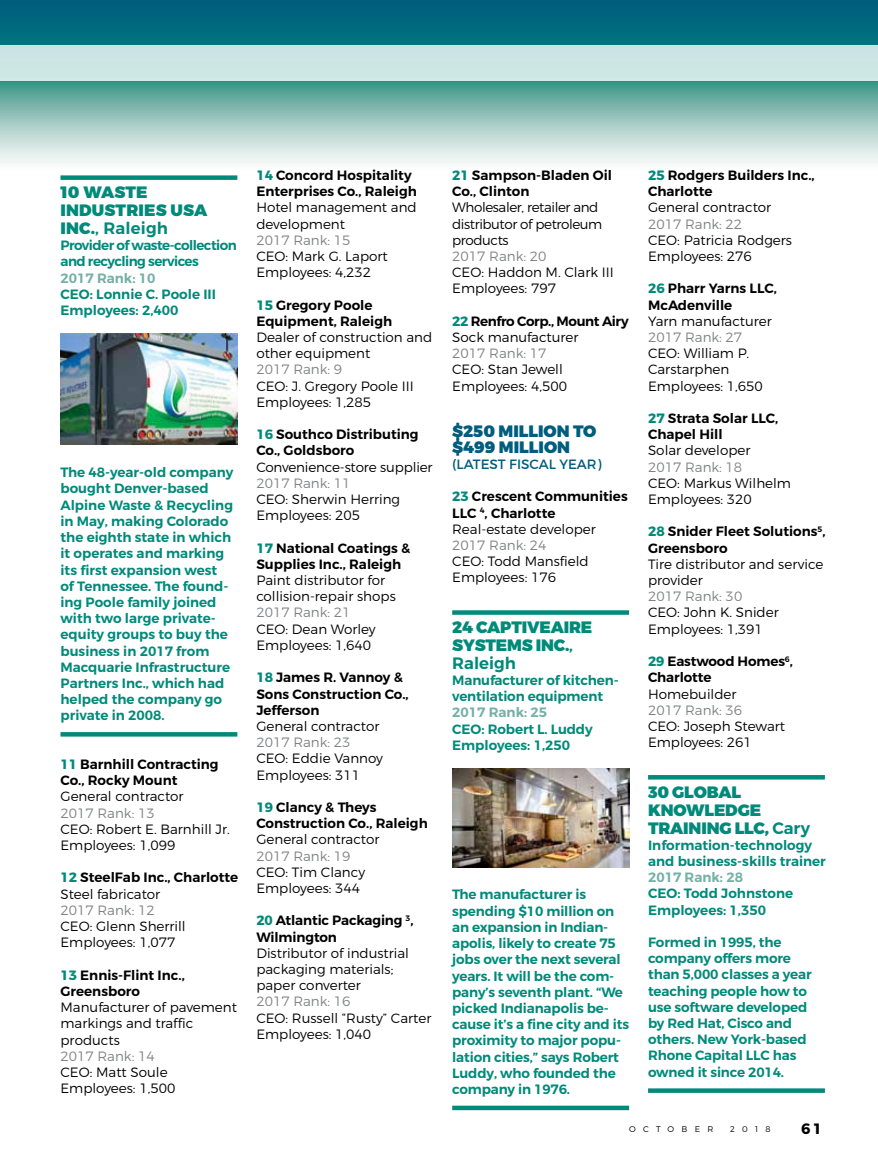
<style>
.page{position:relative;width:878px;height:1175px;background:#fff}
.page>*{position:absolute;margin:0;border:0;box-sizing:border-box;transform-origin:0 0}
.t1{font:900 16.5px/18px "Montserrat";letter-spacing:-.01em;color:#008a7a}
.t2{font:900 16.5px/18px "Montserrat";letter-spacing:.01em;color:#008a7a}
.t3{font:900 16.5px/16.2px "Montserrat";color:#005d7e}
.t4{font:700 15px "Montserrat";color:#000}
.t5{font:300 13.5px/16.2px "Montserrat";color:#000}
.t6{font:600 13.5px/16.2px "Montserrat";letter-spacing:-.01em;color:#008a7a}
.t7{font:600 13.5px/16.2px "Montserrat";color:#000}
.t8{font:300 13.5px "Montserrat";color:#808284}
.t9{font:300 13.5px/16.2px "Montserrat";letter-spacing:-.03em;color:#000}
.t10{font:600 13.5px/16.2px "Montserrat";letter-spacing:-.04em;color:#008a7a}
.t11{font:600 13.5px/16.2px "Montserrat";letter-spacing:-.03em;color:#000}
.t12{font:600 13.5px "Montserrat";color:#73b0a6}
.t13{font:13.5px "Montserrat";color:#005d7e}
.t14{font:300 8.25px "Montserrat";letter-spacing:.88em;color:#000}
.s1{font-weight:600}
.s2{font-weight:700;color:#008a7a}
.s3{font-weight:300}
</style>
<div class="page">
<svg style="left:0;top:0;width:878px;height:178px"></svg>
<div style="left:0;top:45px;width:878px;height:36px;background:#cce5e5"></div>
<div style="left:60px;top:175px;width:177px;height:5px;background:#008a7a"></div>
<img style="left:60px;top:334px;width:177px;height:111px">
<svg style="left:60px;top:732px;width:177px;height:4px"></svg>
<div style="left:452px;top:610px;width:177px;height:5px;background:#008a7a"></div>
<img style="left:452px;top:768px;width:177px;height:99px">
<div style="left:452px;top:1105px;width:177px;height:5px;background:#008a7a"></div>
<svg style="left:648px;top:775px;width:176px;height:4px"></svg>
<svg style="left:648px;top:1088px;width:176px;height:4px"></svg>
<p class="t2" style="left:60px;top:183px;width:148px">10 WASTE<br>INDUSTRIES USA<br>INC.<span class="s1">, Raleigh</span></p>
<p class="t10" style="left:60px;top:238px;width:178px">Provider of waste-collection and recycling services</p>
<p class="t12" style="left:60px;top:271px;width:96px">2017 Rank: 10</p>
<p class="t6" style="left:60px;top:286px;width:157px">CEO: Lonnie C. Poole III<br>Employees: 2,400</p>
<p class="t6" style="left:60px;top:465px;width:174px">The 48-year-old company bought Denver-based<br>Alpine Waste &amp; Recycling in May, making Colorado the eighth state in which it operates and marking its first expansion west of Tennessee. The found&shy;ing Poole family joined with two large private&shy;equity groups to buy the business in 2017 from<br>Macquarie Infrastructure<br>Partners Inc., which had helped the company go private in 2008.</p>
<p class="t7" style="left:60px;top:756px;width:160px"><span class="s2">11</span> Barnhill Contracting<br>Co., Rocky Mount</p>
<p class="t5" style="left:60px;top:789px;width:125px">General contractor</p>
<p class="t8" style="left:60px;top:807px;width:96px">2017 Rank: 13</p>
<p class="t5" style="left:60px;top:822px;width:171px">CEO: Robert E. Barnhill Jr.<br>Employees: 1,099</p>
<p class="t7" style="left:60px;top:870px;width:179px"><span class="s2">12</span> SteelFab Inc., Charlotte<br><span class="s3">Steel fabricator</span></p>
<p class="t8" style="left:60px;top:904px;width:96px">2017 Rank: 12</p>
<p class="t5" style="left:60px;top:919px;width:127px">CEO: Glenn Sherrill<br>Employees: 1,077</p>
<p class="t7" style="left:60px;top:967px;width:126px"><span class="s2">13</span> Ennis-Flint Inc.,<br>Greensboro</p>
<p class="t5" style="left:60px;top:1000px;width:178px">Manufacturer of pavement markings and traffic products</p>
<p class="t8" style="left:60px;top:1050px;width:96px">2017 Rank: 14</p>
<p class="t5" style="left:60px;top:1065px;width:116px">CEO: Matt Soule<br>Employees: 1,500</p>
<p class="t7" style="left:256px;top:167px;width:162px"><span class="s2">14</span> Concord Hospitality<br>Enterprises Co., Raleigh</p>
<p class="t5" style="left:256px;top:200px;width:162px">Hotel management and development</p>
<p class="t8" style="left:256px;top:235px;width:96px">2017 Rank: 15</p>
<p class="t5" style="left:256px;top:249px;width:133px">CEO: Mark G. Laport<br>Employees: 4,232</p>
<p class="t7" style="left:256px;top:297px;width:137px"><span class="s2">15</span> Gregory Poole<br>Equipment, Raleigh</p>
<p class="t5" style="left:256px;top:330px;width:177px">Dealer of construction and other equipment</p>
<p class="t8" style="left:256px;top:364px;width:87px">2017 Rank: 9</p>
<p class="t5" style="left:256px;top:379px;width:159px">CEO: J. Gregory Poole III<br>Employees: 1,285</p>
<p class="t7" style="left:256px;top:427px;width:164px"><span class="s2">16</span> Southco Distributing<br>Co., Goldsboro</p>
<p class="t5" style="left:256px;top:460px;width:178px">Convenience-store supplier</p>
<p class="t8" style="left:256px;top:478px;width:96px">2017 Rank: 11</p>
<p class="t5" style="left:256px;top:492px;width:145px">CEO: Sherwin Herring<br>Employees: 205</p>
<p class="t7" style="left:256px;top:540px;width:155px"><span class="s2">17</span> National Coatings &amp;<br>Supplies Inc., Raleigh</p>
<p class="t5" style="left:256px;top:573px;width:141px">Paint distributor for collision-repair shops</p>
<p class="t8" style="left:256px;top:607px;width:96px">2017 Rank: 21</p>
<p class="t5" style="left:256px;top:622px;width:121px">CEO: Dean Worley<br>Employees: 1,640</p>
<p class="t7" style="left:256px;top:670px;width:154px"><span class="s2">18</span> James R. Vannoy &amp;<br>Sons Construction Co.,<br>Jefferson</p>
<p class="t5" style="left:256px;top:719px;width:125px">General contractor</p>
<p class="t8" style="left:256px;top:737px;width:96px">2017 Rank: 23</p>
<p class="t5" style="left:256px;top:751px;width:128px">CEO: Eddie Vannoy<br>Employees: 311</p>
<p class="t7" style="left:256px;top:799px;width:173px"><span class="s2">19</span> Clancy &amp; Theys<br>Construction Co., Raleigh</p>
<p class="t5" style="left:256px;top:832px;width:125px">General contractor</p>
<p class="t8" style="left:256px;top:850px;width:96px">2017 Rank: 19</p>
<p class="t5" style="left:256px;top:865px;width:110px">CEO: Tim Clancy<br>Employees: 344</p>
<p class="t7" style="left:256px;top:913px;width:159px"><span class="s2">20</span> Atlantic Packaging <sup>3</sup>,<br>Wilmington</p>
<p class="t5" style="left:256px;top:946px;width:154px">Distributor of industrial packaging materials; paper converter</p>
<p class="t8" style="left:256px;top:996px;width:96px">2017 Rank: 16</p>
<p class="t5" style="left:256px;top:1010px;width:176px">CEO: Russell “Rusty” Carter<br>Employees: 1,040</p>
<p class="t7" style="left:452px;top:167px;width:161px"><span class="s2">21</span> Sampson-Bladen Oil<br>Co., Clinton</p>
<p class="t9" style="left:452px;top:200px;width:152px">Wholesaler, retailer and distributor of petroleum products</p>
<p class="t8" style="left:452px;top:251px;width:96px">2017 Rank: 20</p>
<p class="t5" style="left:452px;top:265px;width:163px">CEO: Haddon M. Clark III<br>Employees: 797</p>
<p class="t11" style="left:452px;top:313px;width:178px"><span class="s2">22</span> Renfro Corp., Mount Airy<br><span class="s3">Sock manufacturer</span></p>
<p class="t8" style="left:452px;top:348px;width:96px">2017 Rank: 17</p>
<p class="t5" style="left:452px;top:362px;width:116px">CEO: Stan Jewell<br>Employees: 4,500</p>
<p class="t3" style="left:452px;top:423px;width:146px">$250 MILLION TO $499 MILLION</p>
<p class="t13" style="left:452px;top:459px;width:151px">(LATEST FISCAL YEAR)</p>
<p class="t7" style="left:452px;top:489px;width:177px"><span class="s2">23</span> Crescent Communities<br>LLC <sup>4</sup>, Charlotte<br><span class="s3">Real-estate developer</span></p>
<p class="t8" style="left:452px;top:540px;width:96px">2017 Rank: 24</p>
<p class="t5" style="left:452px;top:554px;width:138px">CEO: Todd Mansfield<br>Employees: 176</p>
<p class="t1" style="left:452px;top:618px;width:142px">24 CAPTIVEAIRE<br>SYSTEMS INC.<span class="s1">,<br>Raleigh</span></p>
<p class="t6" style="left:452px;top:672px;width:168px">Manufacturer of kitchen&shy;ventilation equipment</p>
<p class="t12" style="left:452px;top:706px;width:96px">2017 Rank: 25</p>
<p class="t6" style="left:452px;top:721px;width:142px">CEO: Robert L. Luddy<br>Employees: 1,250</p>
<p class="t6" style="left:452px;top:887px;width:178px">The manufacturer is spending $10 million on an expansion in Indian&shy;apolis, likely to create 75 jobs over the next several years. It will be the com&shy;pany’s seventh plant. “We picked Indianapolis be&shy;cause it’s a fine city and its proximity to major popu&shy;lation cities,” says Robert<br>Luddy, who founded the company in 1976.</p>
<p class="t7" style="left:648px;top:167px;width:168px"><span class="s2">25</span> Rodgers Builders Inc.,<br>Charlotte</p>
<p class="t5" style="left:648px;top:200px;width:125px">General contractor</p>
<p class="t8" style="left:648px;top:218px;width:96px">2017 Rank: 22</p>
<p class="t5" style="left:648px;top:233px;width:145px">CEO: Patricia Rodgers<br>Employees: 276</p>
<p class="t7" style="left:648px;top:281px;width:130px"><span class="s2">26</span> Pharr Yarns LLC,<br>McAdenville</p>
<p class="t5" style="left:648px;top:314px;width:125px">Yarn manufacturer</p>
<p class="t8" style="left:648px;top:332px;width:96px">2017 Rank: 27</p>
<p class="t5" style="left:648px;top:346px;width:116px">CEO: William P.<br>Carstarphen<br>Employees: 1,650</p>
<p class="t7" style="left:648px;top:410px;width:132px"><span class="s2">27</span> Strata Solar LLC,<br>Chapel Hill</p>
<p class="t5" style="left:648px;top:443px;width:104px">Solar developer</p>
<p class="t8" style="left:648px;top:461px;width:96px">2017 Rank: 18</p>
<p class="t5" style="left:648px;top:476px;width:144px">CEO: Markus Wilhelm<br>Employees: 320</p>
<p class="t7" style="left:648px;top:524px;width:179px"><span class="s2">28</span> Snider Fleet Solutions<sup>5</sup>,<br>Greensboro</p>
<p class="t5" style="left:648px;top:557px;width:177px">Tire distributor and service provider</p>
<p class="t8" style="left:648px;top:591px;width:96px">2017 Rank: 30</p>
<p class="t5" style="left:648px;top:605px;width:132px">CEO: John K. Snider<br>Employees: 1,391</p>
<p class="t7" style="left:648px;top:653px;width:146px"><span class="s2">29</span> Eastwood Homes<sup>6</sup>,<br>Charlotte</p>
<p class="t5" style="left:648px;top:686px;width:90px">Homebuilder</p>
<p class="t8" style="left:648px;top:704px;width:96px">2017 Rank: 36</p>
<p class="t5" style="left:648px;top:719px;width:138px">CEO: Joseph Stewart<br>Employees: 261</p>
<p class="t1" style="left:648px;top:783px;width:163px">30 GLOBAL<br>KNOWLEDGE<br>TRAINING LLC, <span class="s1">Cary</span></p>
<p class="t6" style="left:648px;top:837px;width:179px">Information-technology and business-skills trainer</p>
<p class="t12" style="left:648px;top:870px;width:96px">2017 Rank: 28</p>
<p class="t6" style="left:648px;top:886px;width:147px">CEO: Todd Johnstone<br>Employees: 1,350</p>
<p class="t6" style="left:648px;top:934px;width:165px">Formed in 1995, the company offers more than 5,000 classes a year teaching people how to use software developed by Red Hat, Cisco and others. New York-based<br>Rhone Capital LLC has owned it since 2014.</p>
<p class="t14" style="left:629px;top:1125px;width:86px">OCTOBER</p>
<p class="t14" style="left:730px;top:1125px;width:42px">2018</p>
<p class="t4" style="left:801px;top:1122px;width:22px">61</p>
</div>
